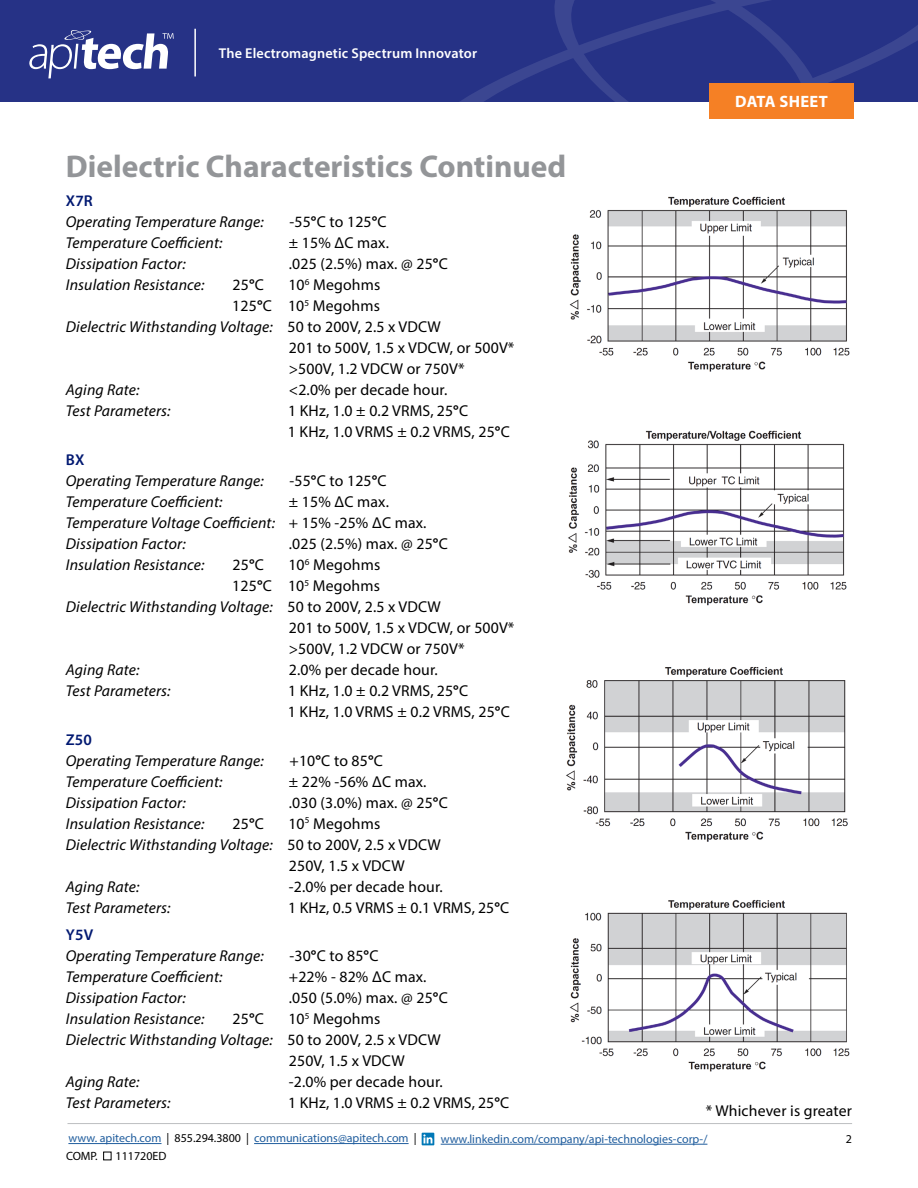
<style>
.page{position:relative;width:918px;height:1188px;background:#fff}
.page>*{position:absolute;margin:0;border:0;box-sizing:border-box;transform-origin:0 0}
.t1{font:700 31.5px "Myriad Pro";color:#939598}
.t2{font:700 16.5px "Myriad Pro";letter-spacing:.02em;color:#fff}
.t3{font:italic 15.75px/21px "Myriad Pro";letter-spacing:.01em;color:#000}
.t4{font:15.75px/21px "Myriad Pro";letter-spacing:.01em;color:#000}
.t5{font:600 14.25px "Myriad Pro";letter-spacing:.01em;color:#fff}
.t6{font:12px "Myriad Pro";color:#215e9e}
.t7{font:12px "Myriad Pro";color:#000}
.s1{font-weight:600;font-style:normal;color:#001871}
.s2{font-weight:700}
.s3{font-style:normal}
.s4{color:#000}
</style>
<div class="page">
<div style="left:0;top:0;width:918px;height:102px;background:#263286"></div>
<svg style="left:460px;top:25px;width:458px;height:77px"></svg>
<svg style="left:539px;top:0;width:301px;height:119px"></svg>
<hr style="left:194px;top:29px;width:2px;height:47px;background:#fff">
<div style="left:710px;top:83px;width:144px;height:36px;background:#f58025"></div>
<svg style="left:29px;top:30px;width:145px;height:48px"></svg>
<div style="left:103px;top:1152px;width:8px;height:8px;border:1px solid #000101"></div>
<hr style="left:68px;top:1123px;width:784px;height:1px;background:#bcbec0">
<hr style="left:68px;top:1143px;width:94px;height:1px;background:#215e9e">
<hr style="left:254px;top:1143px;width:155px;height:1px;background:#215e9e">
<svg style="left:422px;top:1133px;width:12px;height:12px"></svg>
<svg style="left:423px;top:1134px;width:9px;height:9px"></svg>
<hr style="left:441px;top:1144px;width:266px;height:1px;background:#215e9e">
<img style="left:569px;top:196px;width:281px;height:176px">
<img style="left:568px;top:430px;width:279px;height:176px">
<img style="left:566px;top:667px;width:282px;height:174px">
<img style="left:569px;top:900px;width:281px;height:172px">
<p class="t5" style="left:219px;top:44px;width:260px">The Electromagnetic Spectrum Innovator</p>
<p class="t1" style="left:66px;top:146px;width:502px">Dielectric Characteristics Continued</p>
<p class="t3" style="left:66px;top:190px;width:199px"><span class="s1">X7R<br></span>Operating Temperature Range:</p>
<p class="t4" style="left:290px;top:211px;width:99px">-55<span class="s2">°</span>C to 125<span class="s2">°</span>C</p>
<p class="t3" style="left:66px;top:232px;width:158px">Temperature Coefficient:</p>
<p class="t4" style="left:289px;top:232px;width:102px">± 15% ∆C max.</p>
<p class="t3" style="left:66px;top:253px;width:121px">Dissipation Factor:</p>
<p class="t4" style="left:289px;top:253px;width:160px">.025 (2.5%) max. @ 25<span class="s2">°</span>C</p>
<p class="t3" style="left:66px;top:274px;width:140px">Insulation Resistance:</p>
<p class="t4" style="left:233px;top:274px;width:33px">25<span class="s2">°</span>C</p>
<p class="t4" style="left:288px;top:274px;width:93px">10<sup>6</sup> Megohms</p>
<p class="t4" style="left:232px;top:295px;width:149px">125<span class="s2">°</span>C 10<sup>5</sup> Megohms</p>
<p class="t3" style="left:66px;top:316px;width:377px">Dielectric Withstanding Voltage: <span class="s3">50 to 200V, 2.5 x VDCW</span></p>
<p class="t4" style="left:289px;top:337px;width:227px">201 to 500V, 1.5 x VDCW, or 500V*</p>
<p class="t4" style="left:289px;top:358px;width:177px">&gt;500V, 1.2 VDCW or 750V*</p>
<p class="t3" style="left:66px;top:379px;width:75px">Aging Rate:</p>
<p class="t4" style="left:289px;top:379px;width:160px">&lt;2.0% per decade hour.</p>
<p class="t3" style="left:66px;top:400px;width:106px">Test Parameters:</p>
<p class="t4" style="left:288px;top:400px;width:223px">1 KHz, 1.0 ± 0.2 VRMS, 25<span class="s2">°</span>C<br>1 KHz, 1.0 VRMS ± 0.2 VRMS, 25<span class="s2">°</span>C</p>
<p class="t3" style="left:66px;top:449px;width:199px"><span class="s1">BX<br></span>Operating Temperature Range:</p>
<p class="t4" style="left:290px;top:470px;width:99px">-55<span class="s2">°</span>C to 125<span class="s2">°</span>C</p>
<p class="t3" style="left:66px;top:491px;width:158px">Temperature Coefficient:</p>
<p class="t3" style="left:66px;top:491px;width:362px;text-indent:223px"><span class="s3">± 15% ∆C max.<br></span>Temperature Voltage Coefficient: <span class="s3">+ 15% -25% ∆C max.<br></span>Dissipation Factor:</p>
<p class="t4" style="left:289px;top:533px;width:160px">.025 (2.5%) max. @ 25<span class="s2">°</span>C</p>
<p class="t3" style="left:66px;top:554px;width:140px">Insulation Resistance:</p>
<p class="t4" style="left:233px;top:554px;width:33px">25<span class="s2">°</span>C</p>
<p class="t4" style="left:288px;top:554px;width:93px">10<sup>6</sup> Megohms</p>
<p class="t4" style="left:232px;top:575px;width:149px">125<span class="s2">°</span>C 10<sup>5</sup> Megohms</p>
<p class="t3" style="left:66px;top:596px;width:377px">Dielectric Withstanding Voltage: <span class="s3">50 to 200V, 2.5 x VDCW</span></p>
<p class="t4" style="left:289px;top:617px;width:227px">201 to 500V, 1.5 x VDCW, or 500V*</p>
<p class="t4" style="left:289px;top:638px;width:177px">&gt;500V, 1.2 VDCW or 750V*</p>
<p class="t3" style="left:66px;top:659px;width:75px">Aging Rate:</p>
<p class="t4" style="left:289px;top:659px;width:150px">2.0% per decade hour.</p>
<p class="t3" style="left:66px;top:680px;width:106px">Test Parameters:</p>
<p class="t4" style="left:288px;top:680px;width:223px">1 KHz, 1.0 ± 0.2 VRMS, 25<span class="s2">°</span>C<br>1 KHz, 1.0 VRMS ± 0.2 VRMS, 25<span class="s2">°</span>C</p>
<p class="t3" style="left:66px;top:728px;width:199px"><span class="s1">Z50<br></span>Operating Temperature Range:</p>
<p class="t4" style="left:290px;top:750px;width:95px">+10<span class="s2">°</span>C to 85<span class="s2">°</span>C</p>
<p class="t3" style="left:66px;top:770px;width:158px">Temperature Coefficient:</p>
<p class="t4" style="left:289px;top:771px;width:139px">± 22% -56% ∆C max.</p>
<p class="t3" style="left:66px;top:791px;width:121px">Dissipation Factor:</p>
<p class="t4" style="left:289px;top:792px;width:160px">.030 (3.0%) max. @ 25<span class="s2">°</span>C</p>
<p class="t3" style="left:66px;top:812px;width:140px">Insulation Resistance:</p>
<p class="t4" style="left:233px;top:813px;width:33px">25<span class="s2">°</span>C</p>
<p class="t4" style="left:288px;top:813px;width:93px">10<sup>5</sup> Megohms</p>
<p class="t3" style="left:66px;top:833px;width:377px">Dielectric Withstanding Voltage: <span class="s3">50 to 200V, 2.5 x VDCW</span></p>
<p class="t4" style="left:289px;top:855px;width:117px">250V, 1.5 x VDCW</p>
<p class="t3" style="left:66px;top:875px;width:75px">Aging Rate:</p>
<p class="t4" style="left:289px;top:876px;width:155px">-2.0% per decade hour.</p>
<p class="t3" style="left:66px;top:896px;width:106px">Test Parameters:</p>
<p class="t4" style="left:288px;top:897px;width:223px">1 KHz, 0.5 VRMS ± 0.1 VRMS, 25<span class="s2">°</span>C</p>
<p class="t3" style="left:66px;top:924px;width:199px"><span class="s1">Y5V<br></span>Operating Temperature Range:</p>
<p class="t4" style="left:290px;top:945px;width:90px">-30<span class="s2">°</span>C to 85<span class="s2">°</span>C</p>
<p class="t3" style="left:66px;top:966px;width:158px">Temperature Coefficient:</p>
<p class="t4" style="left:289px;top:966px;width:139px">+22% - 82% ∆C max.</p>
<p class="t3" style="left:66px;top:987px;width:121px">Dissipation Factor:</p>
<p class="t4" style="left:289px;top:987px;width:160px">.050 (5.0%) max. @ 25<span class="s2">°</span>C</p>
<p class="t3" style="left:66px;top:1008px;width:140px">Insulation Resistance:</p>
<p class="t4" style="left:233px;top:1008px;width:33px">25<span class="s2">°</span>C</p>
<p class="t4" style="left:288px;top:1008px;width:93px">10<sup>5</sup> Megohms</p>
<p class="t3" style="left:66px;top:1029px;width:377px">Dielectric Withstanding Voltage: <span class="s3">50 to 200V, 2.5 x VDCW</span></p>
<p class="t4" style="left:289px;top:1050px;width:117px">250V, 1.5 x VDCW</p>
<p class="t3" style="left:66px;top:1071px;width:75px">Aging Rate:</p>
<p class="t4" style="left:289px;top:1071px;width:155px">-2.0% per decade hour.</p>
<p class="t3" style="left:66px;top:1092px;width:106px">Test Parameters:</p>
<p class="t4" style="left:288px;top:1092px;width:223px">1 KHz, 1.0 VRMS ± 0.2 VRMS, 25<span class="s2">°</span>C</p>
<p class="t2" style="left:735px;top:91px;width:94px">DATA SHEET</p>
<p class="t4" style="left:706px;top:1100px;width:148px">* Whichever is greater</p>
<p class="t6" style="left:68px;top:1131px;width:350px">www. apitech.com <span class="s4">| 855.294.3800 |</span> communications@apitech.com <span class="s4">|</span></p>
<p class="t6" style="left:441px;top:1132px;width:268px">www.linkedin.com/company/api-technologies-corp-/</p>
<p class="t7" style="left:66px;top:1149px;width:33px">COMP.</p>
<p class="t7" style="left:116px;top:1149px;width:52px">111720ED</p>
<p class="t7" style="left:846px;top:1132px;width:8px">2</p>
</div>
